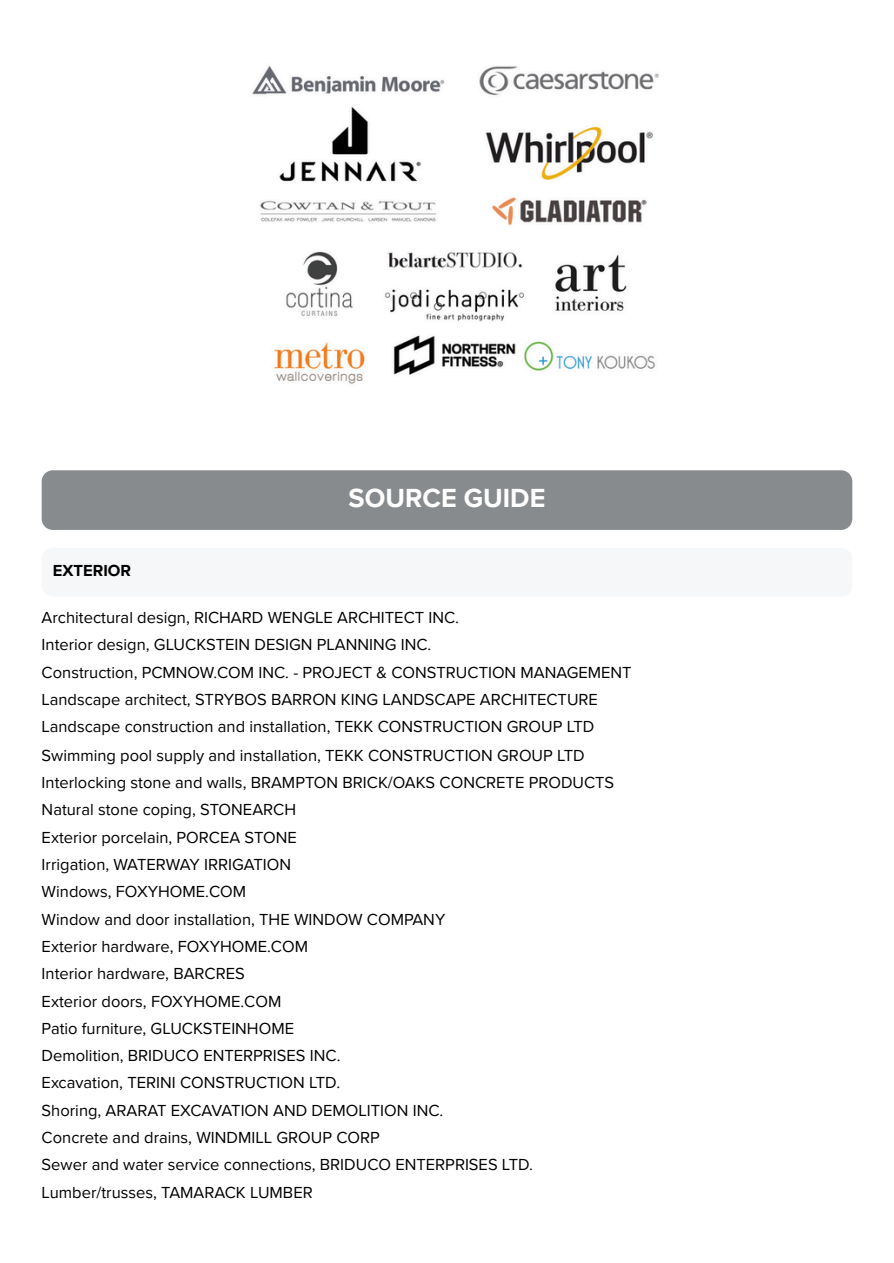
<style>
.page{position:relative;width:894px;height:1263px;background:#fff}
.page>*{position:absolute;margin:0;border:0;box-sizing:border-box;transform-origin:0 0}
.t1{font:700 27px "Proxima Nova";color:#fff}
.t2{font:16.5px "Proxima Nova";color:#000}
.t3{font:700 16.5px "Proxima Nova";color:#000}
</style>
<div class="page">
<img style="left:252px;top:65px;width:407px;height:319px">
<div style="left:42px;top:470px;width:810px;height:60px;background:#888b8d"></div>
<p class="t3" style="left:53px;top:561px;width:80px">EXTERIOR</p>
<p class="t1" style="left:348px;top:483px;width:198px">SOURCE GUIDE</p>
<p class="t2" style="left:42px;top:608px;width:419px">Architectural design, RICHARD WENGLE ARCHITECT INC.</p>
<p class="t2" style="left:42px;top:635px;width:391px">Interior design, GLUCKSTEIN DESIGN PLANNING INC.</p>
<p class="t2" style="left:42px;top:663px;width:591px">Construction, PCMNOW.COM INC. - PROJECT &amp; CONSTRUCTION MANAGEMENT</p>
<p class="t2" style="left:42px;top:690px;width:557px">Landscape architect, STRYBOS BARRON KING LANDSCAPE ARCHITECTURE</p>
<p class="t2" style="left:42px;top:717px;width:554px">Landscape construction and installation, TEKK CONSTRUCTION GROUP LTD</p>
<p class="t2" style="left:42px;top:745px;width:544px">Swimming pool supply and installation, TEKK CONSTRUCTION GROUP LTD</p>
<p class="t2" style="left:42px;top:772px;width:574px">Interlocking stone and walls, BRAMPTON BRICK/OAKS CONCRETE PRODUCTS</p>
<p class="t2" style="left:42px;top:799px;width:256px">Natural stone coping, STONEARCH</p>
<p class="t2" style="left:42px;top:827px;width:256px">Exterior porcelain, PORCEA STONE</p>
<p class="t2" style="left:42px;top:854px;width:251px">Irrigation, WATERWAY IRRIGATION</p>
<p class="t2" style="left:42px;top:881px;width:206px">Windows, FOXYHOME.COM</p>
<p class="t2" style="left:42px;top:910px;width:405px">Window and door installation, THE WINDOW COMPANY</p>
<p class="t2" style="left:42px;top:937px;width:268px">Exterior hardware, FOXYHOME.COM</p>
<p class="t2" style="left:42px;top:964px;width:205px">Interior hardware, BARCRES</p>
<p class="t2" style="left:42px;top:992px;width:241px">Exterior doors, FOXYHOME.COM</p>
<p class="t2" style="left:42px;top:1019px;width:254px">Patio furniture, GLUCKSTEINHOME</p>
<p class="t2" style="left:42px;top:1046px;width:300px">Demolition, BRIDUCO ENTERPRISES INC.</p>
<p class="t2" style="left:42px;top:1073px;width:300px">Excavation, TERINI CONSTRUCTION LTD.</p>
<p class="t2" style="left:42px;top:1101px;width:403px">Shoring, ARARAT EXCAVATION AND DEMOLITION INC.</p>
<p class="t2" style="left:42px;top:1128px;width:339px">Concrete and drains, WINDMILL GROUP CORP</p>
<p class="t2" style="left:42px;top:1155px;width:492px">Sewer and water service connections, BRIDUCO ENTERPRISES LTD.</p>
<p class="t2" style="left:42px;top:1183px;width:272px">Lumber/trusses, TAMARACK LUMBER</p>
</div>
